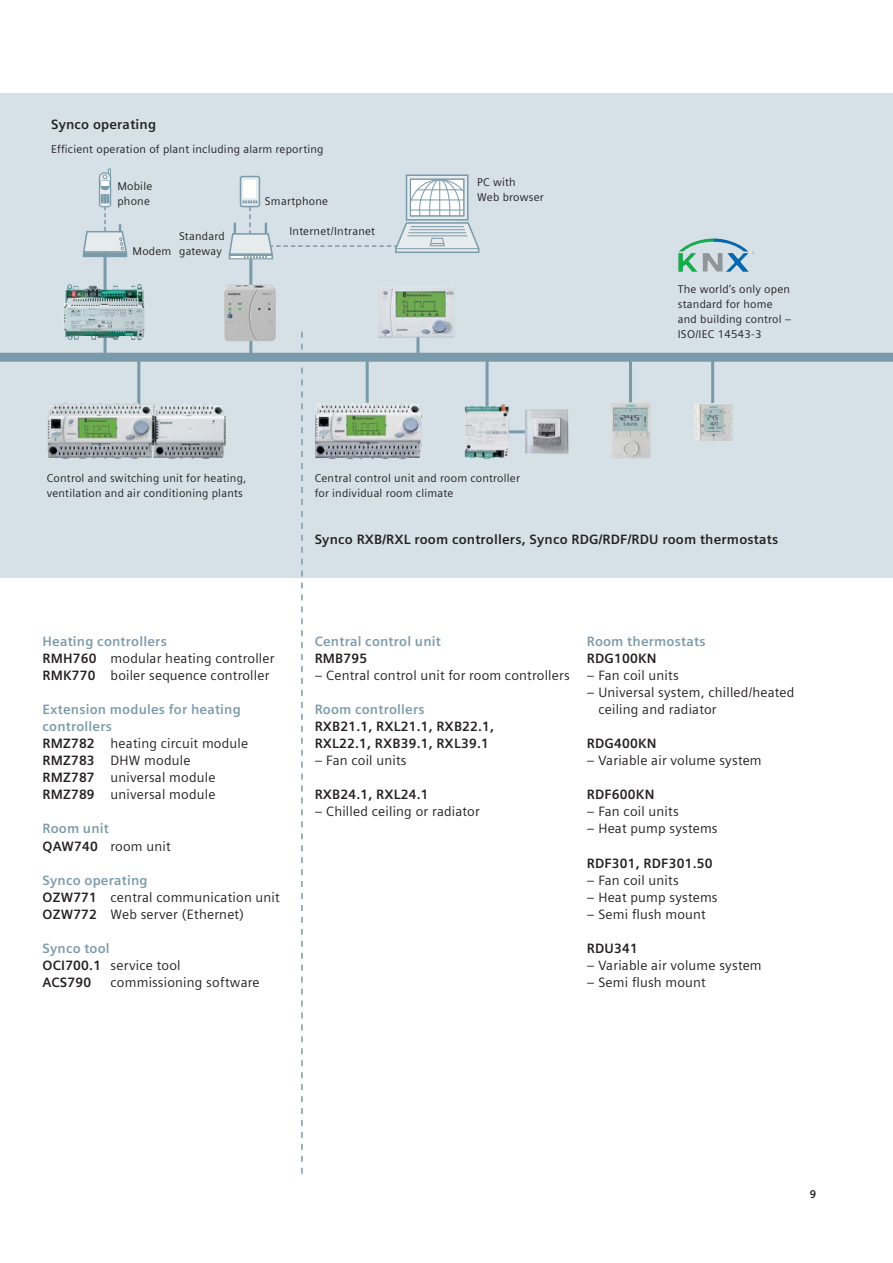
<style>
.page{position:relative;width:893px;height:1263px;background:#fff}
.page>*{position:absolute;margin:0;border:0;box-sizing:border-box;transform-origin:0 0}
.t1{font:13.5px/17px "Siemens Sans";letter-spacing:.015em;color:#231f20}
.t2{font:700 13.5px/17px "Siemens Sans";letter-spacing:.015em;color:#231f20}
.t3{font:700 13.5px/17px "Siemens Sans";letter-spacing:.015em;color:#7b9aa9}
.t4{font:700 13.5px "Siemens Sans OT";letter-spacing:.015em;color:#7b9aa9}
.t5{font:11.25px/14.9px "Siemens Sans";letter-spacing:.02em;color:#231f20}
.t6{font:700 11.25px "Siemens Sans";color:#231f20}
.s1{font-weight:700;color:#7b9aa9}
.s2{font-weight:700}
.s3{color:#231f20}
.s4{font-weight:400;color:#231f20}
.s5{color:#7b9aa9}
.s6{font-weight:400}
</style>
<div class="page">
<div style="left:0;top:94px;width:893px;height:484px;background:#d5e0e7"></div>
<svg style="left:301px;top:332px;width:2px;height:842px"></svg>
<hr style="left:104px;top:244px;width:3px;height:114px;background:#7b9aa9">
<hr style="left:249px;top:240px;width:3px;height:118px;background:#7b9aa9">
<div style="left:0;top:353px;width:893px;height:9px;background:#7b9aa9"></div>
<hr style="left:137px;top:357px;width:3px;height:79px;background:#7b9aa9">
<img style="left:48px;top:403px;width:177px;height:56px">
<img style="left:64px;top:284px;width:81px;height:56px">
<img style="left:224px;top:285px;width:52px;height:56px">
<hr style="left:416px;top:317px;width:3px;height:40px;background:#7b9aa9">
<div style="left:406px;top:175px;width:62px;height:45px;background:linear-gradient(to right,#e6ebee,#e6ebee)"></div>
<div style="left:406px;top:174px;width:62px;height:47px;border:2px solid #7b9aa9"></div>
<div style="left:83px;top:253px;width:44px;height:4px;border:2px solid #7b9aa9"></div>
<img style="left:378px;top:287px;width:76px;height:51px">
<svg style="left:82px;top:169px;width:46px;height:84px"></svg>
<div style="left:240px;top:176px;width:20px;height:31px;border:2px solid #7b9aa9;border-radius:2px"></div>
<div style="left:229px;top:255px;width:44px;height:4px;border:2px solid #7b9aa9"></div>
<svg style="left:228px;top:179px;width:252px;height:79px"></svg>
<img style="left:678px;top:238px;width:77px;height:34px">
<hr style="left:366px;top:357px;width:3px;height:79px;background:#7b9aa9">
<img style="left:315px;top:403px;width:107px;height:56px">
<svg style="left:484px;top:361px;width:71px;height:73px"></svg>
<img style="left:464px;top:404px;width:45px;height:55px">
<img style="left:525px;top:409px;width:43px;height:44px">
<hr style="left:629px;top:357px;width:3px;height:79px;background:#7b9aa9">
<img style="left:610px;top:402px;width:41px;height:56px">
<hr style="left:711px;top:357px;width:3px;height:79px;background:#7b9aa9">
<img style="left:694px;top:403px;width:38px;height:38px">
<p class="t2" style="left:51px;top:117px;width:107px">Synco operating</p>
<p class="t5" style="left:51px;top:143px;width:274px">Efficient operation of plant including alarm reporting</p>
<p class="t5" style="left:117px;top:180px;width:36px">Mobile phone</p>
<p class="t5" style="left:133px;top:245px;width:40px">Modem</p>
<p class="t5" style="left:179px;top:230px;width:47px">Standard gateway</p>
<p class="t5" style="left:265px;top:195px;width:65px">Smartphone</p>
<p class="t5" style="left:289px;top:225px;width:87px">Internet/Intranet</p>
<p class="t5" style="left:477px;top:176px;width:68px">PC with<br>Web browser</p>
<p class="t5" style="left:47px;top:471px;width:201px">Control and switching unit for heating, ventilation and air conditioning plants</p>
<p class="t5" style="left:315px;top:471px;width:207px">Central control unit and room controller for individual room climate</p>
<p class="t5" style="left:678px;top:283px;width:115px">The worldʼs only open standard for home and building control –<br>ISO/IEC 14543-3</p>
<p class="t2" style="left:315px;top:532px;width:465px">Synco RXB/RXL room controllers, Synco RDG/RDF/RDU room thermostats</p>
<p class="t1" style="left:43px;top:634px;width:233px"><span class="s1">Heating controllers<br></span><span class="s2">RMH760</span> modular heating controller<br><span class="s2">RMK770</span> boiler sequence controller</p>
<p class="t1" style="left:43px;top:702px;width:207px"><span class="s1">Extension modules for heating controllers<br></span><span class="s2">RMZ782</span> heating circuit module<br><span class="s2">RMZ783</span> DHW module<br><span class="s2">RMZ787</span> universal module<br><span class="s2">RMZ789</span> universal module</p>
<p class="t3" style="left:43px;top:821px;width:130px">Room unit<br><span class="s3">QAW740</span> <span class="s4">room unit</span></p>
<p class="t1" style="left:43px;top:872px;width:239px"><span class="s1">Synco operating<br></span><span class="s2">OZW771</span> central communication unit<br><span class="s2">OZW772</span> Web server (Ethernet)</p>
<p class="t2" style="left:43px;top:940px;width:140px"><span class="s5">Synco tool<br></span>OCI700.1 <span class="s6">service tool<br></span>ACS790</p>
<p class="t1" style="left:111px;top:975px;width:151px">commissioning software</p>
<p class="t4" style="left:315px;top:636px;width:128px">Central control unit</p>
<p class="t2" style="left:315px;top:651px;width:54px">RMB795</p>
<p class="t1" style="left:315px;top:668px;width:257px">– Central control unit for room controllers</p>
<p class="t3" style="left:315px;top:702px;width:111px">Room controllers</p>
<p class="t2" style="left:315px;top:719px;width:181px">RXB21.1, RXL21.1, RXB22.1,<br>RXL22.1, RXB39.1, RXL39.1</p>
<p class="t1" style="left:315px;top:753px;width:93px">– Fan coil units</p>
<p class="t2" style="left:315px;top:787px;width:115px">RXB24.1, RXL24.1</p>
<p class="t1" style="left:315px;top:804px;width:167px">– Chilled ceiling or radiator</p>
<p class="t3" style="left:587px;top:634px;width:120px">Room thermostats</p>
<p class="t2" style="left:587px;top:651px;width:71px">RDG100KN</p>
<p class="t1" style="left:587px;top:668px;width:93px">– Fan coil units</p>
<p class="t1" style="left:598px;top:685px;width:198px;text-indent:-12px">– Universal system, chilled/heated ceiling and radiator</p>
<p class="t2" style="left:587px;top:736px;width:71px">RDG400KN</p>
<p class="t1" style="left:587px;top:753px;width:176px">– Variable air volume system</p>
<p class="t2" style="left:587px;top:787px;width:69px">RDF600KN</p>
<p class="t1" style="left:587px;top:804px;width:93px">– Fan coil units</p>
<p class="t1" style="left:587px;top:821px;width:132px">– Heat pump systems</p>
<p class="t2" style="left:587px;top:855px;width:127px">RDF301, RDF301.50</p>
<p class="t1" style="left:587px;top:872px;width:93px">– Fan coil units</p>
<p class="t1" style="left:587px;top:890px;width:132px">– Heat pump systems</p>
<p class="t1" style="left:587px;top:907px;width:121px">– Semi flush mount</p>
<p class="t2" style="left:587px;top:940px;width:52px">RDU341</p>
<p class="t1" style="left:587px;top:958px;width:176px">– Variable air volume system</p>
<p class="t1" style="left:587px;top:975px;width:121px">– Semi flush mount</p>
<p class="t6" style="left:810px;top:1190px;width:8px">9</p>
</div>
